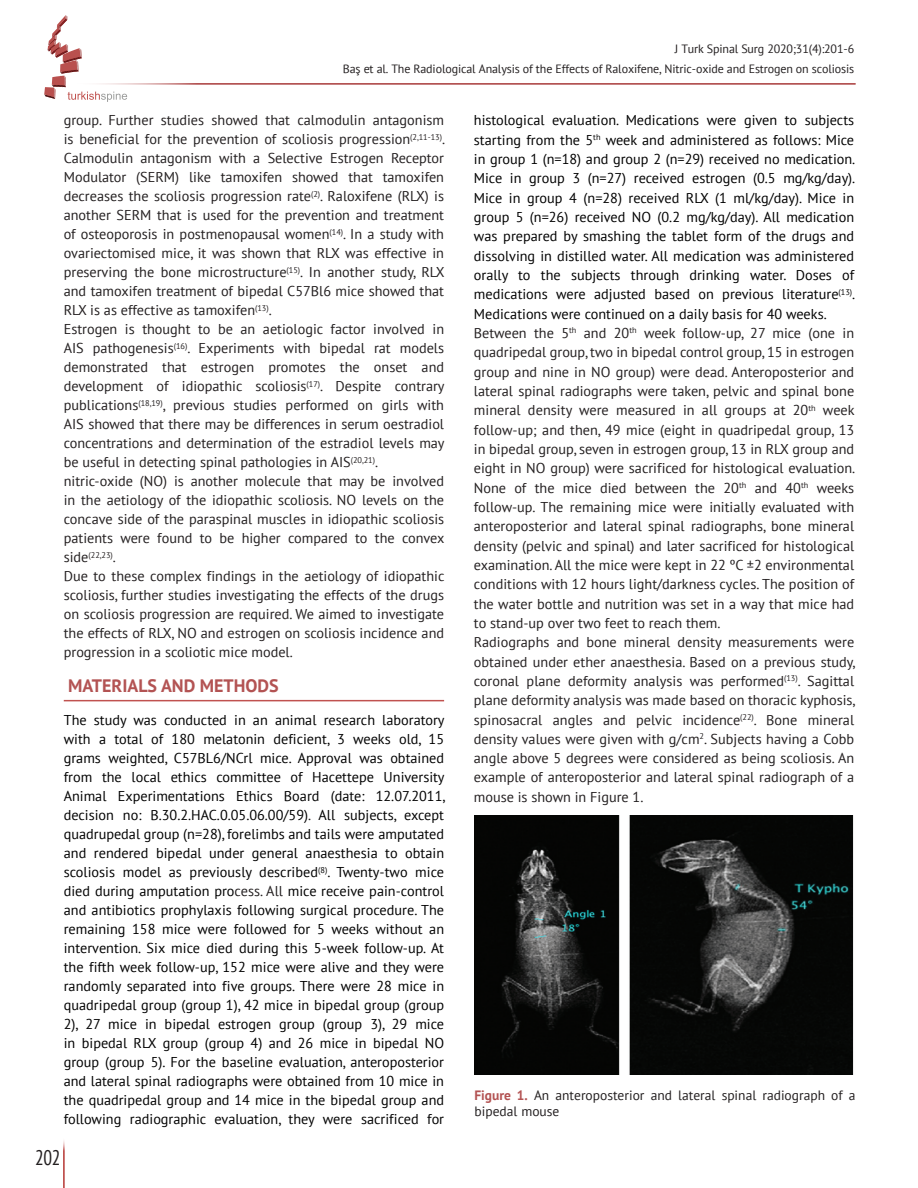
<style>
.page{position:relative;width:918px;height:1188px;background:#fff}
.page>*{position:absolute;margin:0;border:0;box-sizing:border-box;transform-origin:0 0}
.t1{font:condensed 21px "PT Sans";color:#231f20;scale:.92 1}
.ARA_BASLIKkkkkk{font:700 18px "PT Sans";color:#b35353}
.YAZI{font:14.25px/19px "PT Sans";color:#231f20;text-align:justify}
.YAZI-2{font:14.25px/19px "PT Sans";color:#000;text-align:justify}
.resim_altı{font:13.5px/16.2px "PT Sans";color:#231f20}
.t2{font:12px "PT Sans";letter-spacing:-.01em;color:#231f20}
.YAZI-3{font:8.25px "PT Sans";color:#231f20}
.s1{font-size:14.25px}
.s2{color:#231f20}
.s3{font-weight:700;color:#b35353}
</style>
<div class="page">
<div style="left:69px;top:83px;width:786px;height:2px;background:#b35353;border:1px solid #b35353"></div>
<svg style="left:44px;top:15px;width:83px;height:87px"></svg>
<hr style="left:63px;top:1138px;width:1px;height:50px;background:#c0524f">
<hr style="left:64px;top:700px;width:380px;height:1px;background:#c0524f">
<img style="left:474px;top:815px;width:380px;height:260px">
<p class="t2" style="left:675px;top:41px;width:181px">J Turk Spinal Surg 2020;31(4):201-6</p>
<p class="t2" style="left:343px;top:61px;width:513px">Baş et al. The Radiological Analysis of the Effects of Raloxifene, Nitric-oxide and Estrogen on scoliosis</p>
<p class="YAZI" style="left:64px;top:111px;width:383px">group. Further studies showed that calmodulin antagonism is beneficial for the prevention of scoliosis progression<sup>(2,11-13)</sup>.<br>Calmodulin antagonism with a Selective Estrogen Receptor Modulator (SERM) like tamoxifen showed that tamoxifen decreases the scoliosis progression rate<sup>(2)</sup>. Raloxifene (RLX) is another SERM that is used for the prevention and treatment of osteoporosis in postmenopausal women<sup>(14)</sup>. In a study with ovariectomised mice, it was shown that RLX was effective in preserving the bone microstructure<sup>(15)</sup>. In another study, RLX and tamoxifen treatment of bipedal C57Bl6 mice showed that RLX is as effective as tamoxifen<sup>(13)</sup>.</p>
<p class="YAZI" style="left:64px;top:320px;width:382px">Estrogen is thought to be an aetiologic factor involved in AIS pathogenesis<sup>(16)</sup>. Experiments with bipedal rat models demonstrated that estrogen promotes the onset and development of idiopathic scoliosis<sup>(17)</sup>. Despite contrary publications<sup>(18,19)</sup>, previous studies performed on girls with AIS showed that there may be differences in serum oestradiol concentrations and determination of the estradiol levels may be useful in detecting spinal pathologies in AIS<sup>(20,21)</sup>.</p>
<p class="YAZI" style="left:64px;top:472px;width:382px">nitric-oxide (NO) is another molecule that may be involved in the aetiology of the idiopathic scoliosis. NO levels on the concave side of the paraspinal muscles in idiopathic scoliosis patients were found to be higher compared to the convex</p>
<p class="YAZI-3" style="left:64px;top:549px;width:54px"><span class="s1">side</span>(22,23)<span class="s1">.</span></p>
<p class="YAZI" style="left:64px;top:567px;width:382px">Due to these complex findings in the aetiology of idiopathic scoliosis, further studies investigating the effects of the drugs on scoliosis progression are required. We aimed to investigate the effects of RLX, NO and estrogen on scoliosis incidence and progression in a scoliotic mice model.</p>
<p class="ARA_BASLIKkkkkk" style="left:68px;top:673px;width:212px">MATERIALS AND METHODS</p>
<p class="YAZI-2" style="left:64px;top:710px;width:383px">The study was conducted in an animal research laboratory with a total of 180 melatonin deficient, 3 weeks old, 15 grams weighted, C57BL6/NCrl mice. Approval was obtained from the local ethics committee of Hacettepe University Animal Experimentations Ethics Board (date: 12.07.2011, decision no: B.30.2.HAC.0.05.06.00/59)<span class="s2">.</span> All subjects, except quadrupedal group (n=28), forelimbs and tails were amputated and rendered bipedal under general anaesthesia to obtain scoliosis model as previously described<sup>(8)</sup>. Twenty-two mice died during amputation pro<span class="s2">cess. All</span> mice receive pain-control and antibiotics prophylaxis following surgical procedure. The remaining 158 mice were followed for 5 weeks without an intervention. Six mice died during this 5-week follow-up. At the fifth week follow-up, 152 mice were alive and they were randomly separated into five groups. There were 28 mice in quadripedal group (group 1), 42 mice in bipedal group (group 2), 27 mice in bipedal estrogen group (group 3), 29 mice in bipedal RLX group (group 4) and 26 mice in bipedal NO group (group 5). For the baseline evaluation, anteroposterior and lateral spinal radiographs were obtained from 10 mice in the quadripedal group and 14 mice in the bipedal group and following radiographic evaluation, they were sacrificed for</p>
<h1 class="t1" style="left:35px;top:1144px;width:29px">202</h1>
<p class="YAZI-2" style="left:474px;top:110px;width:383px">histological evaluation. Medications were given to subjects starting from the 5<sup>th</sup> week and administered as follows: Mice in group 1 (n=18) and group 2 (n=29) received no medication.<br>Mice in group 3 (n=27) received estrogen (0.5 mg/kg/day).<br>Mice in group 4 (n=28) received RLX (1 ml/kg/day). Mice in group 5 (n=26) received NO (0.2 mg/kg/day). All medication was prepared by smashing the tablet form of the drugs and dissolving in distilled water. All medication was administered orally to the subjects through drinking water. Doses of medications were adjusted based on previous literature<sup>(13)</sup>.<br>Medications were continued on a daily basis for 40 weeks.</p>
<p class="YAZI" style="left:474px;top:323px;width:383px">Between the 5<sup>th</sup> and 20<sup>th</sup> week follow-up, 27 mice (one in quadripedal group, two in bipedal control group, 15 in estrogen group and nine in NO group) were dead. Anteroposterior and lateral spinal radiographs were taken, pelvic and spinal bone mineral density were measured in all groups at 20<sup>th</sup> week follow-up; and then, 49 mice (eight in quadripedal group, 13 in bipedal group, seven in estrogen group, 13 in RLX group and eight in NO group) were sacrificed for histological evaluation.<br>None of the mice died between the 20<sup>th</sup> and 40<sup>th</sup> weeks follow-up. The remaining mice were initially evaluated with anteroposterior and lateral spinal radiographs, bone mineral density (pelvic and spinal) and later sacrificed for histological examination. All the mice were kept in 22 ºC ±2 environmental conditions with 12 hours light/darkness cycles. The position of the water bottle and nutrition was set in a way that mice had to stand-up over two feet to reach them.</p>
<p class="YAZI" style="left:474px;top:632px;width:383px">Radiographs and bone mineral density measurements were obtained under ether anaesthesia. Based on a previous study, coronal plane deformity analysis was performed<sup>(13)</sup>. Sagittal plane deformity analysis was made based on thoracic kyphosis, spinosacral angles and pelvic incidence<sup>(22)</sup>. Bone mineral density values were given with g/cm<sup>2</sup>. Subjects having a Cobb angle above 5 degrees were considered as being scoliosis. An example of anteroposterior and lateral spinal radiograph of a mouse is shown in Figure 1.</p>
<p class="resim_altı" style="left:474px;top:1086px;width:383px"><span class="s3">Figure 1.</span> An anteroposterior and lateral spinal radiograph of a bipedal mouse</p>
</div>
